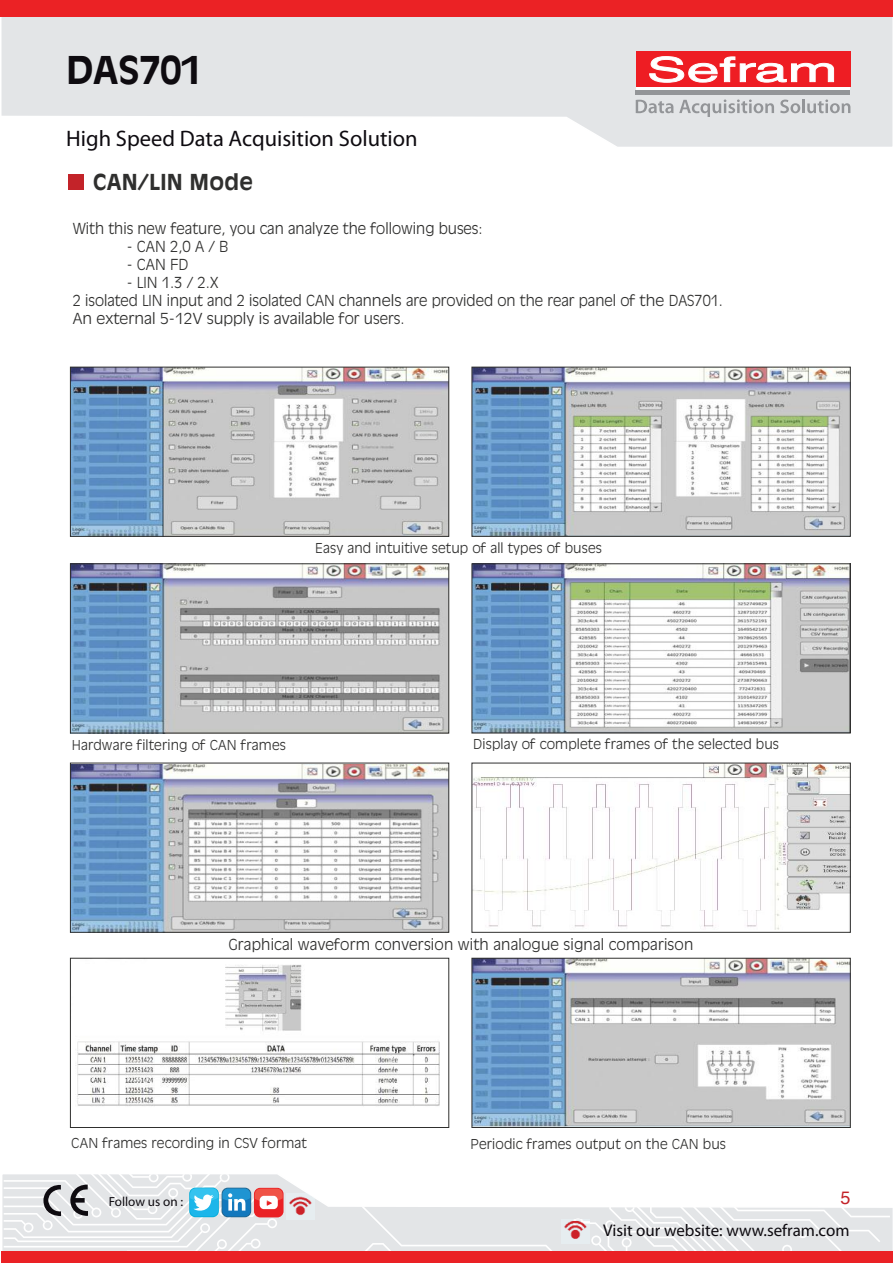
<style>
.page{position:relative;width:893px;height:1263px;background:#fff}
.page>*{position:absolute;margin:0;border:0;box-sizing:border-box;transform-origin:0 0}
.t1{font:700 37.8px "Antique Olive";color:#0e0b10}
.t2{font:22.5px "Myriad Pro";color:#0e0b10}
.t3{font:700 21.75px "Antique Olive";letter-spacing:.01em;color:#2f2f2e}
.t4{font:18px "Helvetica";color:#c32329}
.t5{font:16.95px "Myriad Pro";color:#0e0b10}
.t6{font:300 15px/18px "Antique Olive";color:#2f2f2e}
.t7{font:300 13.5px "Antique Olive";letter-spacing:.01em;color:#2f2f2e}
.t8{font:13.2px "Myriad Pro";color:#0e0b10}
</style>
<div class="page">
<svg style="left:0;top:0;width:893px;height:147px;fill:#e3e5e7"></svg>
<div style="left:1px;top:0;width:892px;height:16px;background:#eb2225"></div>
<svg style="left:4px;top:1174px;width:886px;height:89px"></svg>
<div style="left:68px;top:174px;width:16px;height:16px;background:#c32329"></div>
<img style="left:72px;top:369px;width:375px;height:165px">
<div style="left:70px;top:367px;width:379px;height:169px;border:1px solid #2f2f2e"></div>
<img style="left:474px;top:369px;width:374px;height:165px">
<img style="left:72px;top:566px;width:375px;height:165px">
<div style="left:70px;top:564px;width:379px;height:169px;border:1px solid #2f2f2e"></div>
<img style="left:474px;top:566px;width:374px;height:165px">
<div style="left:472px;top:564px;width:378px;height:169px;border:1px solid #2f2f2e"></div>
<img style="left:72px;top:765px;width:375px;height:165px">
<div style="left:70px;top:763px;width:379px;height:169px;border:1px solid #2f2f2e"></div>
<img style="left:474px;top:765px;width:374px;height:165px">
<img style="left:75px;top:965px;width:365px;height:141px">
<div style="left:70px;top:958px;width:379px;height:170px;border:1px solid #2f2f2e"></div>
<img style="left:474px;top:960px;width:374px;height:166px">
<div style="left:472px;top:958px;width:378px;height:170px;border:1px solid #2f2f2e"></div>
<div style="left:636px;top:51px;width:214px;height:44px;background:#fff"></div>
<div style="left:636px;top:90px;width:214px;height:5px;background:#939598"></div>
<div style="left:636px;top:51px;width:214px;height:36px;background:#ee1d23"></div>
<svg style="left:649px;top:56px;width:185px;height:27px"></svg>
<svg style="left:636px;top:99px;width:138px;height:18px;background:#cbcdd0"></svg>
<svg style="left:780px;top:100px;width:20px;height:13px"></svg>
<hr style="left:802px;top:99px;width:3px;height:14px;background:#939598">
<svg style="left:807px;top:99px;width:43px;height:14px"></svg>
<img style="left:561px;top:1219px;width:28px;height:25px">
<img style="left:287px;top:1193px;width:28px;height:26px">
<h1 class="t1" style="left:66px;top:55px;width:138px">DAS701</h1>
<h2 class="t2" style="left:66px;top:130px;width:353px">High Speed Data Acquisition Solution</h2>
<h3 class="t3" style="left:93px;top:173px;width:161px">CAN/LIN Mode</h3>
<p class="t6" style="left:127px;top:220px;width:357px;text-indent:-54px">With this new feature, you can analyze the following buses: -CAN2,0A/B</p>
<p class="t6" style="left:127px;top:256px;width:63px">- CAN FD</p>
<p class="t6" style="left:73px;top:274px;width:651px;text-indent:54px">- LIN 1.3 / 2.X<br>2 isolated LIN input and 2 isolated CAN channels are provided on the rear panel of the DAS701.<br>An external 5-12V supply is available for users.</p>
<p class="t7" style="left:315px;top:542px;width:288px">Easy and intuitive setup of all types of buses</p>
<p class="t7" style="left:72px;top:739px;width:216px">Hardware filtering of CAN frames</p>
<p class="t7" style="left:473px;top:738px;width:307px">Display of complete frames of the selected bus</p>
<p class="t6" style="left:228px;top:936px;width:467px">Graphical waveform conversion with analogue signal comparison</p>
<p class="t7" style="left:71px;top:1137px;width:237px">CAN frames recording in CSV format</p>
<p class="t7" style="left:470px;top:1139px;width:257px">Periodic frames output on the CAN bus</p>
<p class="t8" style="left:109px;top:1196px;width:76px">Follow us on :</p>
<p class="t4" style="left:840px;top:1190px;width:12px">5</p>
<p class="t5" style="left:603px;top:1224px;width:248px">Visit our website: www.sefram.com</p>
</div>
